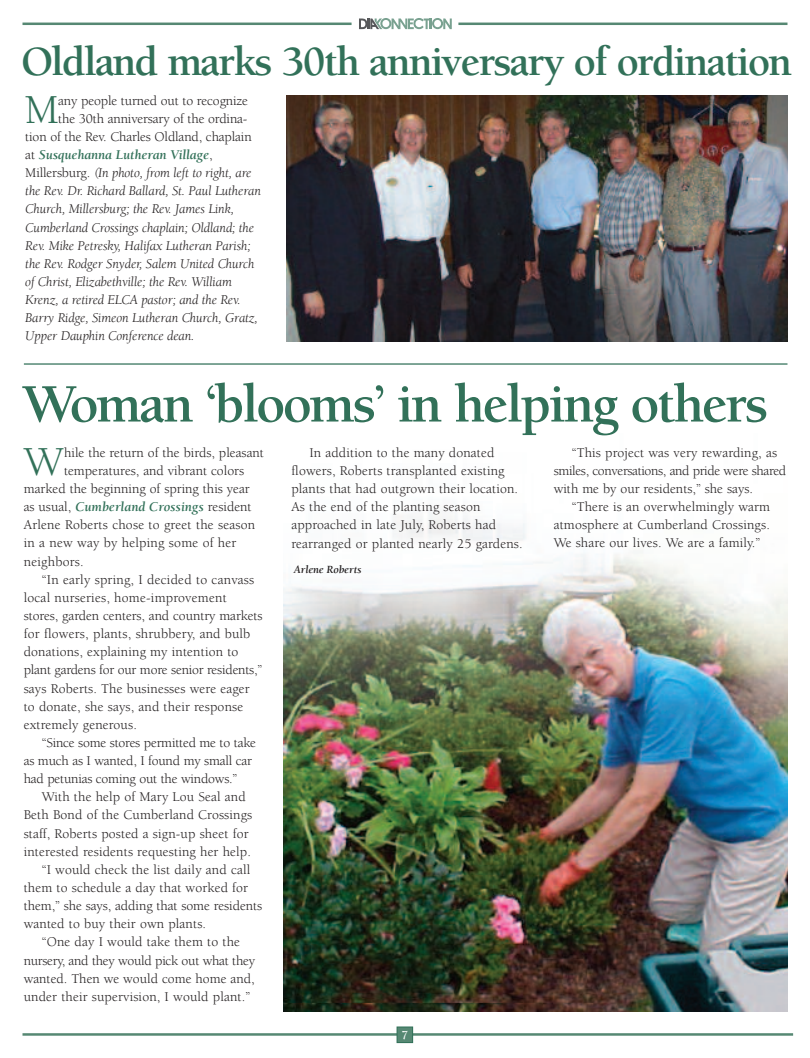
<style>
.page{position:relative;width:810px;height:1058px;background:#fff}
.page>*{position:absolute;margin:0;border:0;box-sizing:border-box;transform-origin:0 0}
.t1{font:700 55.5px "Berkeley";letter-spacing:-.04em;color:#327159}
.t2{font:700 42.5px "Berkeley";letter-spacing:-.04em;color:#327159}
.t3{font:42.25px "Berkeley";color:#327159}
.t4{font:13.75px/18.1px "Berkeley";letter-spacing:.01em;color:#231f20}
.t5{font:italic 13.75px "Berkeley";letter-spacing:-.01em;color:#231f20}
.t6{font:13.75px "Berkeley";letter-spacing:-.015em;color:#231f20}
.t7{font:13.75px "Berkeley";letter-spacing:-.01em;color:#231f20}
.t8{font:italic 700 13.75px "Berkeley";letter-spacing:-.01em;color:#327159}
.t9{font:13.75px "Berkeley";letter-spacing:-.02em;color:#231f20}
.t10{font:700 12.5px "Berkeley";color:#fff}
.t11{font:italic 700 11.25px "Berkeley";letter-spacing:-.01em;color:#231f20}
.s1{font-weight:400;font-style:normal;color:#231f20}
.s2{font-style:normal}
</style>
<div class="page">
<img style="left:284px;top:508px;width:504px;height:503px">
<hr style="left:458px;top:23px;width:330px;height:2px;background:#568873">
<hr style="left:22px;top:23px;width:330px;height:2px;background:#568873">
<svg style="left:359px;top:18px;width:93px;height:11px"></svg>
<hr style="left:22px;top:1033px;width:771px;height:2px;background:#568873">
<div style="left:397px;top:1027px;width:16px;height:15px;background:#568873"></div>
<div style="left:397px;top:1026px;width:16px;height:17px;border:1px solid #327159"></div>
<hr style="left:24px;top:363px;width:764px;height:1px;background:#327159">
<img style="left:287px;top:96px;width:501px;height:245px">
<h2 class="t2" style="left:22px;top:45px;width:772px">Oldland marks 30th anniversary of ordination</h2>
<h3 class="t3" style="left:25px;top:93px;width:36px">M</h3>
<p class="t7" style="left:58px;top:95px;width:191px">any people turned out to recognize</p>
<p class="t7" style="left:58px;top:113px;width:191px">the 30th anniversary of the ordina-</p>
<p class="t7" style="left:25px;top:131px;width:228px">tion of the Rev. Charles Oldland, chaplain</p>
<p class="t8" style="left:25px;top:149px;width:189px"><span class="s1">at</span> Susquehanna Lutheran Village<span class="s1">,</span></p>
<p class="t5" style="left:25px;top:167px;width:228px"><span class="s2">Millersburg.</span> (In photo, from left to right, are</p>
<p class="t5" style="left:25px;top:186px;width:237px">the Rev. Dr. Richard Ballard, St. Paul Lutheran</p>
<p class="t5" style="left:25px;top:204px;width:210px">Church, Millersburg; the Rev. James Link,</p>
<p class="t5" style="left:25px;top:222px;width:230px">Cumberland Crossings chaplain; Oldland; the</p>
<p class="t5" style="left:25px;top:240px;width:227px">Rev. Mike Petresky, Halifax Lutheran Parish;</p>
<p class="t5" style="left:25px;top:258px;width:231px">the Rev. Rodger Snyder, Salem United Church</p>
<p class="t5" style="left:25px;top:276px;width:208px">of Christ, Elizabethville; the Rev. William</p>
<p class="t5" style="left:25px;top:294px;width:217px">Krenz, a retired ELCA pastor; and the Rev.</p>
<p class="t5" style="left:25px;top:312px;width:234px">Barry Ridge, Simeon Lutheran Church, Gratz,</p>
<p class="t5" style="left:25px;top:331px;width:171px">Upper Dauphin Conference dean.</p>
<h1 class="t1" style="left:22px;top:382px;width:748px">Woman ‘blooms’ in helping others</h1>
<h3 class="t3" style="left:24px;top:445px;width:41px">W</h3>
<p class="t4" style="left:64px;top:444px;width:201px">hile the return of the birds, pleasant</p>
<p class="t4" style="left:64px;top:462px;width:182px">temperatures, and vibrant colors</p>
<p class="t4" style="left:24px;top:481px;width:228px">marked the beginning of spring this year</p>
<p class="t8" style="left:24px;top:501px;width:229px"><span class="s1">as usual,</span> Cumberland Crossings <span class="s1">resident</span></p>
<p class="t4" style="left:24px;top:517px;width:233px">Arlene Roberts chose to greet the season</p>
<p class="t4" style="left:24px;top:535px;width:214px">in a new way by helping some of her</p>
<p class="t4" style="left:24px;top:553px;width:61px">neighbors.</p>
<p class="t4" style="left:42px;top:571px;width:214px">“In early spring, I decided to canvass</p>
<p class="t4" style="left:24px;top:589px;width:205px">local nurseries, home-improvement</p>
<p class="t4" style="left:24px;top:607px;width:240px">stores, garden centers, and country markets</p>
<p class="t4" style="left:24px;top:626px;width:228px">for flowers, plants, shrubbery, and bulb</p>
<p class="t4" style="left:24px;top:644px;width:216px">donations, explaining my intention to</p>
<p class="t6" style="left:24px;top:664px;width:240px">plant gardens for our more senior residents,”</p>
<p class="t4" style="left:24px;top:680px;width:228px">says Roberts. The businesses were eager</p>
<p class="t4" style="left:24px;top:698px;width:221px">to donate, she says, and their response</p>
<p class="t4" style="left:24px;top:716px;width:115px">extremely generous.</p>
<p class="t6" style="left:42px;top:737px;width:216px">“Since some stores permitted me to take</p>
<p class="t6" style="left:24px;top:755px;width:230px">as much as I wanted, I found my small car</p>
<p class="t6" style="left:24px;top:773px;width:215px">had petunias coming out the windows.”</p>
<p class="t4" style="left:42px;top:789px;width:206px">With the help of Mary Lou Seal and</p>
<p class="t4" style="left:24px;top:807px;width:230px">Beth Bond of the Cumberland Crossings</p>
<p class="t4" style="left:24px;top:825px;width:226px">staff, Roberts posted a sign-up sheet for</p>
<p class="t4" style="left:24px;top:843px;width:229px">interested residents requesting her help.</p>
<p class="t4" style="left:42px;top:861px;width:210px">“I would check the list daily and call</p>
<p class="t4" style="left:24px;top:879px;width:226px">them to schedule a day that worked for</p>
<p class="t4" style="left:24px;top:897px;width:240px">them,” she says, adding that some residents</p>
<p class="t4" style="left:24px;top:916px;width:184px">wanted to buy their own plants.</p>
<p class="t4" style="left:42px;top:934px;width:200px">“One day I would take them to the</p>
<p class="t9" style="left:24px;top:954px;width:233px">nursery, and they would pick out what they</p>
<p class="t4" style="left:24px;top:970px;width:232px">wanted. Then we would come home and,</p>
<p class="t4" style="left:24px;top:988px;width:228px">under their supervision, I would plant.”</p>
<p class="t4" style="left:291px;top:444px;width:233px;text-indent:18px">In addition to the many donated flowers, Roberts transplanted existing plants that had outgrown their location.<br>As the end of the planting season approached in late July, Roberts had rearranged or planted nearly 25 gardens.</p>
<p class="t4" style="left:554px;top:444px;width:234px;text-indent:18px">“This project was very rewarding, as smiles, conversations, and pride were shared with me by our residents,” she says.</p>
<p class="t4" style="left:554px;top:499px;width:218px;text-align:justify;text-indent:18px">“There is an overwhelmingly warm atmosphere at Cumberland Crossings.<br>We share our lives. We are a family.”</p>
<p class="t11" style="left:294px;top:565px;width:69px">Arlene Roberts</p>
<p class="t10" style="left:402px;top:1029px;width:8px">7</p>
</div>
